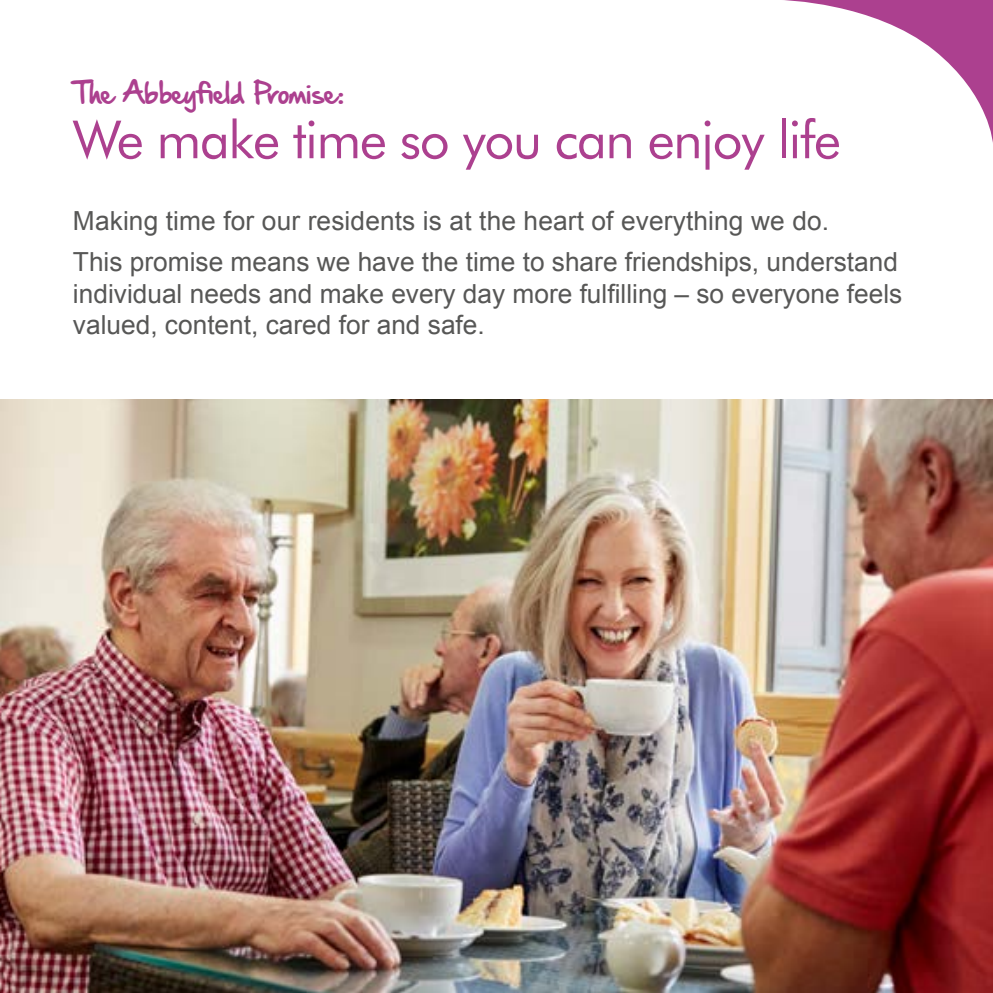
<style>
.page{position:relative;width:993px;height:993px;background:#fff}
.page>*{position:absolute;margin:0;border:0;box-sizing:border-box;transform-origin:0 0}
.t1{font:52.5px "Futura BT";letter-spacing:-.025em;color:#ac408f}
.t2{font:35px "Hand Of Sean Pro";letter-spacing:-.025em;color:#ac408f}
.t3{font:26.25px/41.5px "Arial";color:#575756}
</style>
<div class="page">
<img style="left:0;top:399px;width:992px;height:593px">
<svg style="left:784px;top:0;width:208px;height:138px"></svg>
<h2 class="t2" style="left:73px;top:70px;width:273px">The Abbeyfield Promise:</h2>
<h1 class="t1" style="left:73px;top:106px;width:769px">We make time so you can enjoy life</h1>
<p class="t3" style="left:73px;top:200px;width:826px">Making time for our residents is at the heart of everything we do.<br>This promise means we have the time to share friendships, understand</p>
<p class="t3" style="left:73px;top:278px;width:830px;line-height:31.5px">individual needs and make every day more fulfilling – so everyone feels valued, content, cared for and safe.</p>
</div>
